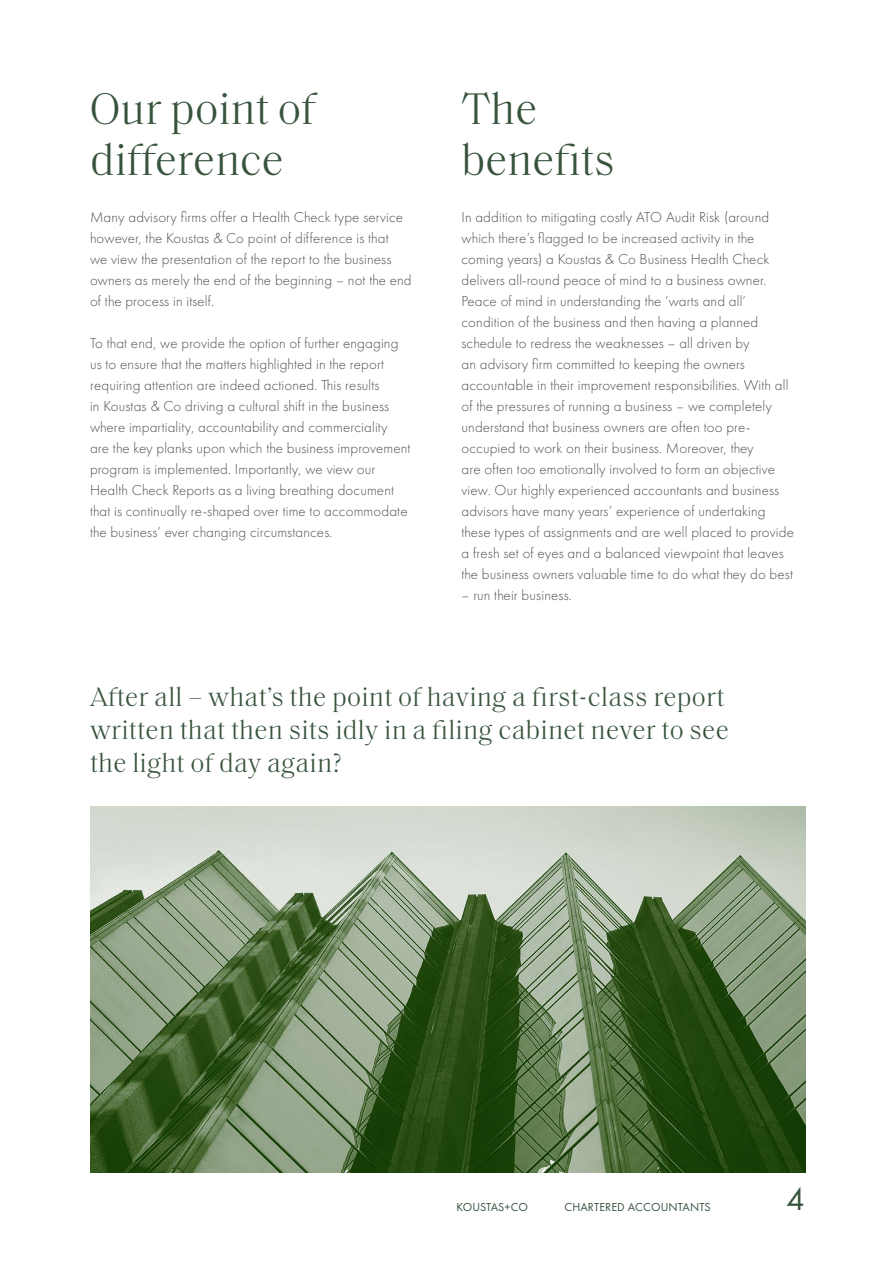
<style>
.page{position:relative;width:893px;height:1263px;background:#fff}
.page>*{position:absolute;margin:0;border:0;box-sizing:border-box;transform-origin:0 0}
.t1{font:300 45px/51px "Saol Text";color:#37533c}
.t2{font:33px "Futura PT";color:#37533c}
.t3{font:300 27px/33px "Saol Text";letter-spacing:.01em;color:#37533c}
.t4{font:300 15px/21px "Futura PT";letter-spacing:.01em;color:#4f5054}
.t5{font:12px "Futura PT";letter-spacing:.01em;color:#37533c}
</style>
<div class="page">
<img style="left:90px;top:806px;width:715px;height:367px">
<h1 class="t1" style="left:90px;top:80px;width:227px">Our point of difference</h1>
<p class="t4" style="left:90px;top:206px;width:323px">Many advisory firms offer a Health Check type service however, the Koustas &amp; Co point of difference is that<br>we view the presentation of the report to the business owners as merely the end of the beginning – not the end of the process in itself.</p>
<p class="t4" style="left:90px;top:332px;width:322px">To that end, we provide the option of further engaging us to ensure that the matters highlighted in the report requiring attention are indeed actioned. This results<br>in Koustas &amp; Co driving a cultural shift in the business where impartiality, accountability and commerciality are the key planks upon which the business improvement program is implemented. Importantly, we view our Health Check Reports as a living breathing document that is continually re-shaped over time to accommodate the business’ ever changing circumstances.</p>
<h1 class="t1" style="left:461px;top:80px;width:155px">The benefits</h1>
<p class="t4" style="left:461px;top:206px;width:334px">In addition to mitigating costly ATO Audit Risk (around which there’s flagged to be increased activity in the coming years) a Koustas &amp; Co Business Health Check delivers all-round peace of mind to a business owner.<br>Peace of mind in understanding the ‘warts and all’ condition of the business and then having a planned schedule to redress the weaknesses – all driven by<br>an advisory firm committed to keeping the owners accountable in their improvement responsibilities. With all of the pressures of running a business – we completely understand that business owners are often too pre&shy;occupied to work on their business. Moreover, they<br>are often too emotionally involved to form an objective view. Our highly experienced accountants and business advisors have many years’ experience of undertaking these types of assignments and are well placed to provide a fresh set of eyes and a balanced viewpoint that leaves the business owners valuable time to do what they do best</p>
<p class="t4" style="left:461px;top:584px;width:112px">– run their business.</p>
<h3 class="t3" style="left:90px;top:679px;width:640px">After all – what’s the point of having a first-class report written that then sits idly in a filing cabinet never to see the light of day again?</h3>
<p class="t5" style="left:456px;top:1199px;width:73px">KOUSTAS+CO</p>
<p class="t5" style="left:564px;top:1199px;width:148px">CHARTERED ACCOUNTANTS</p>
<h2 class="t2" style="left:786px;top:1180px;width:20px">4</h2>
</div>
